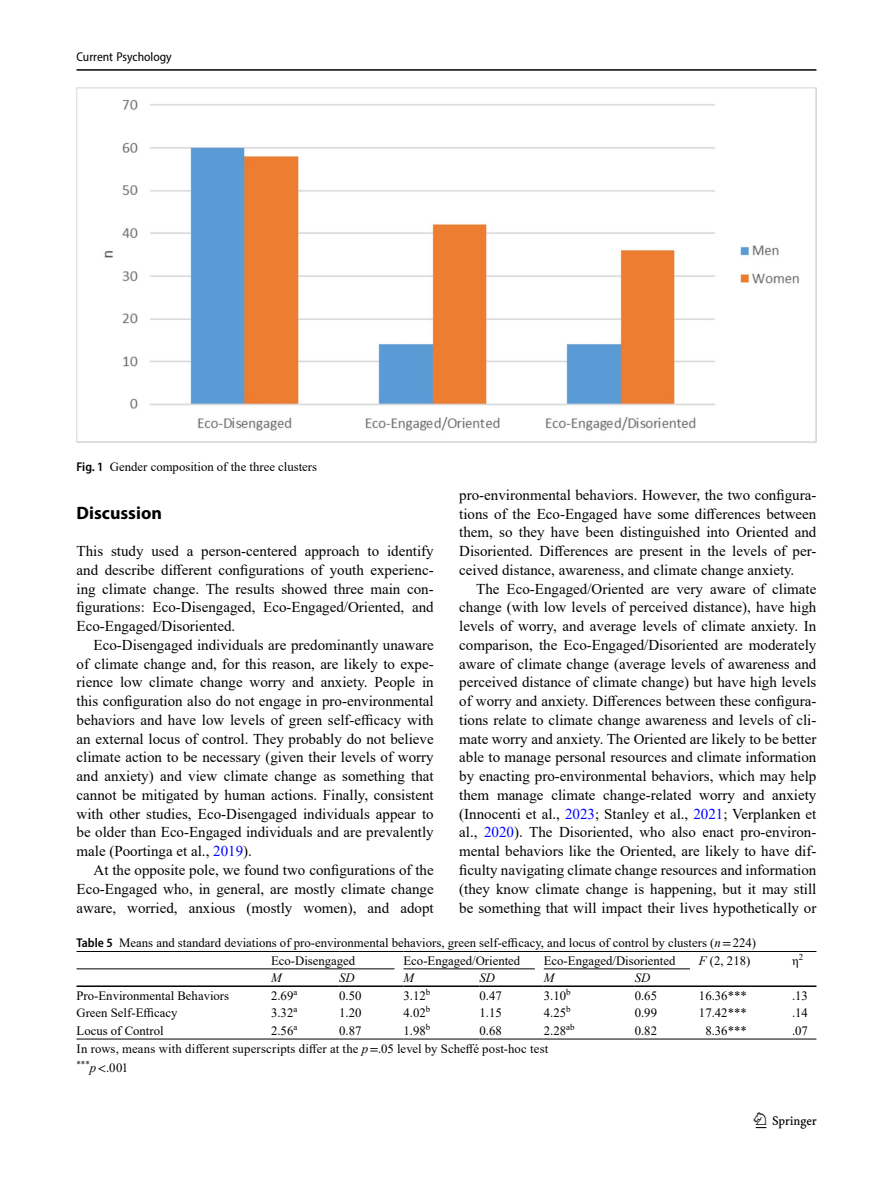
<style>
.page{position:relative;width:893px;height:1187px;background:#fff}
.page>*{position:absolute;margin:0;border:0;box-sizing:border-box;transform-origin:0 0}
.t1{font:22.5px "Springnew";color:#000}
.Head_1{font:700 18px "Myriad Pro";color:#000}
.Body_Text_Indent{font:15px/18.8px "Times New Roman";color:#000;text-align:justify}
.Body_Text{font:15px/18.8px "Times New Roman";color:#000;text-align:justify}
.Table_Body{font:12.75px "Times New Roman";color:#000}
.Table_Caption{font:12.75px "Times New Roman";color:#000}
.Table_Footnote{font:12.75px "Times New Roman";letter-spacing:.01em;color:#000}
.Table_Head_Bridge_Ru{font:12.75px "Times New Roman";color:#000}
.Figure_Caption{font:12.75px "Times New Roman";color:#000}
.t2{font:semi-condensed 12.75px "Myriad Pro";color:#000}
.Table_Head{font:12.75px "Times New Roman";color:#000}
.Table_Head-2{font:italic 12.75px "Times New Roman";color:#000}
.s1{font-family:"Myriad Pro";font-weight:600;font-stretch:semi-condensed}
.s2{color:#00f}
.s3{font-style:italic}
.s4{font-family:"STIX"}
</style>
<div class="page">
<hr style="left:77px;top:69px;width:739px;height:2px;background:#000">
<hr style="left:699px;top:985px;width:93px;height:1px;background:#000">
<svg style="left:792px;top:985px;width:24px;height:1px"></svg>
<hr style="left:699px;top:951px;width:93px;height:1px;background:#000">
<svg style="left:792px;top:951px;width:24px;height:1px"></svg>
<hr style="left:77px;top:968px;width:194px;height:1px;background:#000">
<hr style="left:77px;top:985px;width:194px;height:1px;background:#000">
<hr style="left:271px;top:985px;width:68px;height:1px;background:#000">
<hr style="left:339px;top:985px;width:64px;height:1px;background:#000">
<hr style="left:403px;top:985px;width:77px;height:1px;background:#000">
<hr style="left:480px;top:985px;width:64px;height:1px;background:#000">
<hr style="left:544px;top:985px;width:91px;height:1px;background:#000">
<hr style="left:635px;top:985px;width:64px;height:1px;background:#000">
<hr style="left:271px;top:1038px;width:68px;height:1px;background:#000">
<hr style="left:339px;top:1038px;width:64px;height:1px;background:#000">
<hr style="left:403px;top:1038px;width:77px;height:1px;background:#000">
<hr style="left:480px;top:1038px;width:64px;height:1px;background:#000">
<hr style="left:544px;top:1038px;width:91px;height:1px;background:#000">
<hr style="left:635px;top:1038px;width:64px;height:1px;background:#000">
<hr style="left:699px;top:1038px;width:93px;height:1px;background:#000">
<svg style="left:792px;top:1038px;width:24px;height:1px"></svg>
<hr style="left:77px;top:1038px;width:194px;height:1px;background:#000">
<hr style="left:77px;top:951px;width:194px;height:1px;background:#000">
<hr style="left:544px;top:951px;width:91px;height:1px;background:#000">
<hr style="left:635px;top:951px;width:64px;height:1px;background:#000">
<hr style="left:403px;top:951px;width:77px;height:1px;background:#000">
<hr style="left:480px;top:951px;width:64px;height:1px;background:#000">
<hr style="left:271px;top:951px;width:68px;height:1px;background:#000">
<hr style="left:339px;top:951px;width:64px;height:1px;background:#000">
<hr style="left:271px;top:968px;width:123px;height:1px;background:#000">
<hr style="left:403px;top:968px;width:132px;height:1px;background:#000">
<hr style="left:544px;top:968px;width:146px;height:1px;background:#000">
<img style="left:77px;top:87px;width:739px;height:356px">
<p class="t2" style="left:77px;top:49px;width:97px">Current Psychology</p>
<p class="Figure_Caption" style="left:77px;top:457px;width:242px"><span class="s1">Fig. 1</span> Gender composition of the three clusters</p>
<p class="Body_Text_Indent" style="left:459px;top:485px;width:359px">pro-environmental behaviors. However, the two configura&shy;tions of the Eco-Engaged have some differences between them, so they have been distinguished into Oriented and Disoriented. Differences are present in the levels of per&shy;ceived distance, awareness, and climate change anxiety.</p>
<p class="Body_Text_Indent" style="left:459px;top:578px;width:359px;text-indent:17px">The Eco-Engaged/Oriented are very aware of climate change (with low levels of perceived distance), have high levels of worry, and average levels of climate anxiety. In comparison, the Eco-Engaged/Disoriented are moderately aware of climate change (average levels of awareness and perceived distance of climate change) but have high levels of worry and anxiety. Differences between these configura&shy;tions relate to climate change awareness and levels of cli&shy;mate worry and anxiety. The Oriented are likely to be better able to manage personal resources and climate information by enacting pro-environmental behaviors, which may help them manage climate change-related worry and anxiety (Innocenti et al., <span class="s2">2023</span>; Stanley et al., <span class="s2">2021</span>; Verplanken et al., <span class="s2">2020</span>). The Disoriented, who also enact pro-environ&shy;mental behaviors like the Oriented, are likely to have dif&shy;ficulty navigating climate change resources and information (they know climate change is happening, but it may still be something that will impact their lives hypothetically or</p>
<p class="Head_1" style="left:77px;top:500px;width:87px">Discussion</p>
<p class="Body_Text" style="left:77px;top:541px;width:359px">This study used a person-centered approach to identify and describe different configurations of youth experienc&shy;ing climate change. The results showed three main con&shy;figurations: Eco-Disengaged, Eco-Engaged/Oriented, and Eco-Engaged/Disoriented.</p>
<p class="Body_Text_Indent" style="left:77px;top:635px;width:359px;text-indent:17px">Eco-Disengaged individuals are predominantly unaware of climate change and, for this reason, are likely to expe&shy;rience low climate change worry and anxiety. People in this configuration also do not engage in pro-environmental behaviors and have low levels of green self-efficacy with an external locus of control. They probably do not believe climate action to be necessary (given their levels of worry and anxiety) and view climate change as something that cannot be mitigated by human actions. Finally, consistent with other studies, Eco-Disengaged individuals appear to be older than Eco-Engaged individuals and are prevalently male (Poortinga et al., <span class="s2">2019</span>).</p>
<p class="Body_Text_Indent" style="left:77px;top:860px;width:359px;text-indent:17px">At the opposite pole, we found two configurations of the Eco-Engaged who, in general, are mostly climate change aware, worried, anxious (mostly women), and adopt</p>
<p class="Table_Caption" style="left:77px;top:933px;width:681px"><span class="s1">Table 5</span> Means and standard deviations of pro-environmental behaviors, green self-efficacy, and locus of control by clusters (<span class="s3">n</span><span class="s4">=</span>224)</p>
<p class="Table_Head_Bridge_Ru" style="left:271px;top:951px;width:86px">Eco-Disengaged</p>
<p class="Table_Head_Bridge_Ru" style="left:403px;top:951px;width:118px">Eco-Engaged/Oriented</p>
<p class="Table_Head_Bridge_Ru" style="left:544px;top:951px;width:133px">Eco-Engaged/Disoriented</p>
<p class="Table_Head" style="left:699px;top:951px;width:53px"><span class="s3">F</span> (2, 218)</p>
<p class="Table_Head" style="left:792px;top:951px;width:13px">η<sup>2</sup></p>
<p class="Table_Head-2" style="left:271px;top:968px;width:12px">M</p>
<p class="Table_Head-2" style="left:339px;top:968px;width:17px">SD</p>
<p class="Table_Head-2" style="left:403px;top:968px;width:12px">M</p>
<p class="Table_Head-2" style="left:480px;top:968px;width:17px">SD</p>
<p class="Table_Head-2" style="left:544px;top:968px;width:12px">M</p>
<p class="Table_Head-2" style="left:635px;top:968px;width:17px">SD</p>
<p class="Table_Body" style="left:77px;top:986px;width:154px">Pro-Environmental Behaviors</p>
<p class="Table_Body" style="left:271px;top:986px;width:28px">2.69<sup>a</sup></p>
<p class="Table_Body" style="left:339px;top:986px;width:24px">0.50</p>
<p class="Table_Body" style="left:403px;top:986px;width:28px">3.12<sup>b</sup></p>
<p class="Table_Body" style="left:480px;top:986px;width:24px">0.47</p>
<p class="Table_Body" style="left:544px;top:986px;width:28px">3.10<sup>b</sup></p>
<p class="Table_Body" style="left:635px;top:986px;width:24px">0.65</p>
<p class="Table_Body" style="left:699px;top:986px;width:49px">16.36***</p>
<p class="Table_Body" style="left:792px;top:986px;width:17px">.13</p>
<p class="Table_Body" style="left:77px;top:1004px;width:103px">Green Self-Efficacy</p>
<p class="Table_Body" style="left:271px;top:1004px;width:28px">3.32<sup>a</sup></p>
<p class="Table_Body" style="left:339px;top:1004px;width:24px">1.20</p>
<p class="Table_Body" style="left:403px;top:1004px;width:28px">4.02<sup>b</sup></p>
<p class="Table_Body" style="left:480px;top:1004px;width:24px">1.15</p>
<p class="Table_Body" style="left:544px;top:1004px;width:28px">4.25<sup>b</sup></p>
<p class="Table_Body" style="left:635px;top:1004px;width:24px">0.99</p>
<p class="Table_Body" style="left:699px;top:1004px;width:49px">17.42***</p>
<p class="Table_Body" style="left:792px;top:1004px;width:17px">.14</p>
<p class="Table_Body" style="left:77px;top:1021px;width:89px">Locus of Control</p>
<p class="Table_Body" style="left:271px;top:1021px;width:28px">2.56<sup>a</sup></p>
<p class="Table_Body" style="left:339px;top:1021px;width:24px">0.87</p>
<p class="Table_Body" style="left:403px;top:1021px;width:28px">1.98<sup>b</sup></p>
<p class="Table_Body" style="left:480px;top:1021px;width:24px">0.68</p>
<p class="Table_Body" style="left:544px;top:1021px;width:32px">2.28<sup>ab</sup></p>
<p class="Table_Body" style="left:635px;top:1021px;width:24px">0.82</p>
<p class="Table_Body" style="left:705px;top:1021px;width:43px">8.36***</p>
<p class="Table_Body" style="left:792px;top:1021px;width:17px">.07</p>
<p class="Table_Footnote" style="left:77px;top:1039px;width:473px">In rows, means with different superscripts differ at the <span class="s3">p</span><span class="s4">=</span>.05 level by Scheffé post-hoc test</p>
<p class="Table_Footnote" style="left:77px;top:1058px;width:53px"><sup>***</sup><span class="s3">p</span><span class="s4">&lt;</span>.001</p>
<h1 class="t1" style="left:756px;top:1107px;width:63px">1 3</h1>
</div>
